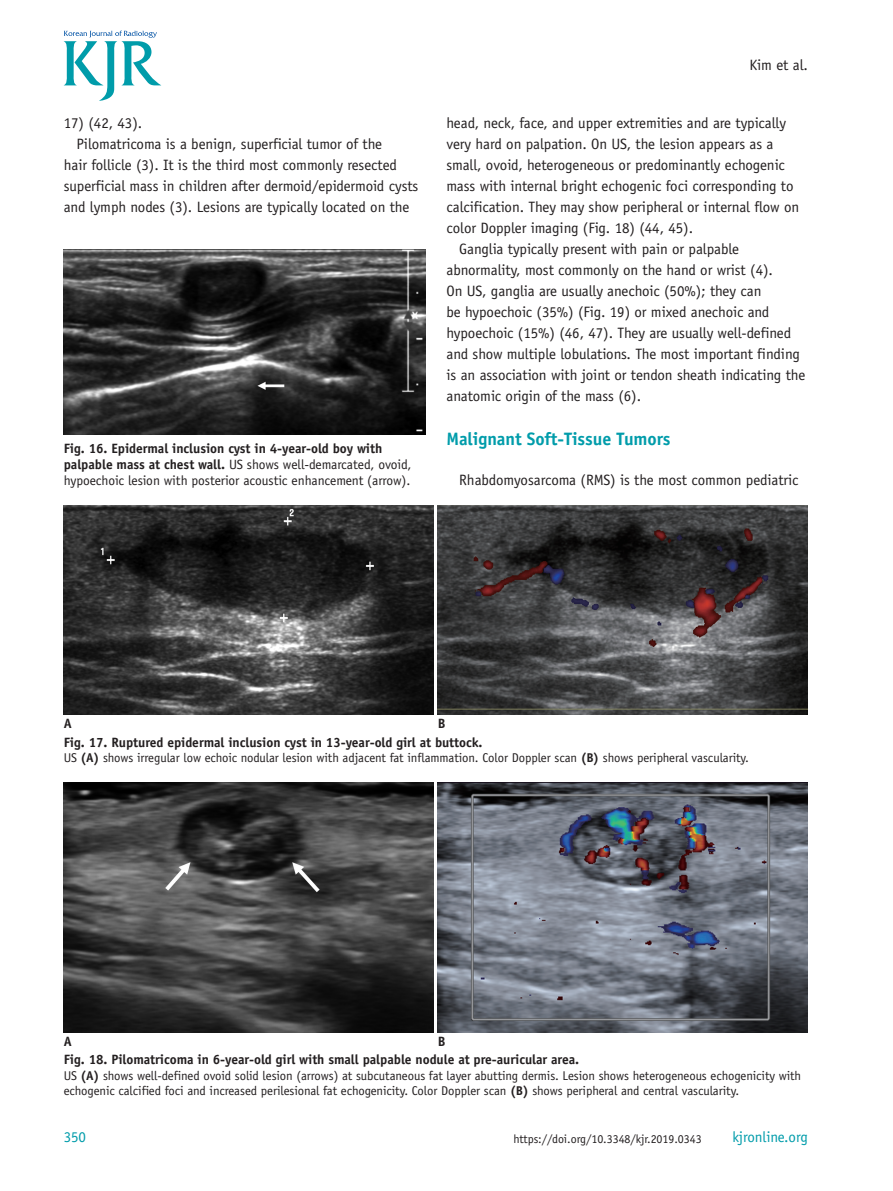
<style>
.page{position:relative;width:893px;height:1191px;background:#fff}
.page>*{position:absolute;margin:0;border:0;box-sizing:border-box;transform-origin:0 0}
.t1{font:700 18px "Officina Sans Std";letter-spacing:-.005em;color:#009caa}
.t2{font:15px "Officina Sans Std";letter-spacing:-.005em;color:#231f20}
.t3{font:15px "Officina Sans Std";letter-spacing:-.005em;color:#009caa}
.t4{font:13.5px/16.2px "Officina Sans Std";letter-spacing:-.005em;color:#231f20}
.t5{font:700 13.5px "Officina Sans Std";letter-spacing:-.005em;color:#231f20}
.t6{font:12.75px/15.3px "Officina Sans Std";letter-spacing:-.005em;color:#231f20}
.t7{font:12px "Officina Sans Std";letter-spacing:-.005em;color:#231f20}
.s1{font-weight:700}
</style>
<div class="page">
<svg style="left:64px;top:31px;width:97px;height:70px"></svg>
<img style="left:64px;top:506px;width:370px;height:208px">
<img style="left:438px;top:506px;width:370px;height:208px">
<img style="left:64px;top:783px;width:370px;height:249px">
<img style="left:438px;top:783px;width:370px;height:249px">
<img style="left:64px;top:250px;width:361px;height:184px">
<p class="t2" style="left:64px;top:114px;width:80px">17) (42, 43).</p>
<p class="t2" style="left:77px;top:135px;width:307px">Pilomatricoma is a benign, superficial tumor of the</p>
<p class="t2" style="left:64px;top:156px;width:335px">hair follicle (3). It is the third most commonly resected</p>
<p class="t2" style="left:64px;top:177px;width:356px">superficial mass in children after dermoid/epidermoid cysts</p>
<p class="t2" style="left:64px;top:198px;width:347px">and lymph nodes (3). Lesions are typically located on the</p>
<p class="t4" style="left:64px;top:440px;width:349px"><span class="s1">Fig. 16. Epidermal inclusion cyst in 4-year-old boy with palpable mass at chest wall.</span> US shows well-demarcated, ovoid, hypoechoic lesion with posterior acoustic enhancement (arrow).</p>
<p class="t2" style="left:749px;top:56px;width:60px">Kim et al.</p>
<p class="t2" style="left:446px;top:114px;width:341px">head, neck, face, and upper extremities and are typically</p>
<p class="t2" style="left:446px;top:135px;width:328px">very hard on palpation. On US, the lesion appears as a</p>
<p class="t2" style="left:446px;top:156px;width:340px">small, ovoid, heterogeneous or predominantly echogenic</p>
<p class="t2" style="left:446px;top:177px;width:349px">mass with internal bright echogenic foci corresponding to</p>
<p class="t2" style="left:446px;top:198px;width:354px">calcification. They may show peripheral or internal flow on</p>
<p class="t2" style="left:446px;top:219px;width:248px">color Doppler imaging (Fig. 18) (44, 45).</p>
<p class="t2" style="left:459px;top:240px;width:281px">Ganglia typically present with pain or palpable</p>
<p class="t2" style="left:446px;top:261px;width:328px">abnormality, most commonly on the hand or wrist (4).</p>
<p class="t2" style="left:446px;top:282px;width:316px">On US, ganglia are usually anechoic (50%); they can</p>
<p class="t2" style="left:446px;top:303px;width:324px">be hypoechoic (35%) (Fig. 19) or mixed anechoic and</p>
<p class="t2" style="left:446px;top:324px;width:346px">hypoechoic (15%) (46, 47). They are usually well-defined</p>
<p class="t2" style="left:446px;top:345px;width:355px">and show multiple lobulations. The most important finding</p>
<p class="t2" style="left:446px;top:366px;width:360px">is an association with joint or tendon sheath indicating the</p>
<p class="t2" style="left:446px;top:387px;width:196px">anatomic origin of the mass (6).</p>
<p class="t1" style="left:446px;top:428px;width:225px">Malignant Soft-Tissue Tumors</p>
<p class="t2" style="left:459px;top:471px;width:341px">Rhabdomyosarcoma (RMS) is the most common pediatric</p>
<p class="t5" style="left:64px;top:714px;width:10px">A</p>
<p class="t5" style="left:438px;top:714px;width:9px">B</p>
<p class="t5" style="left:64px;top:733px;width:420px">Fig. 17. Ruptured epidermal inclusion cyst in 13-year-old girl at buttock.</p>
<p class="t6" style="left:64px;top:750px;width:687px">US <span class="s1">(A)</span> shows irregular low echoic nodular lesion with adjacent fat inflammation. Color Doppler scan <span class="s1">(B)</span> shows peripheral vascularity.</p>
<p class="t5" style="left:64px;top:1032px;width:10px">A</p>
<p class="t5" style="left:438px;top:1032px;width:9px">B</p>
<p class="t5" style="left:64px;top:1051px;width:517px">Fig. 18. Pilomatricoma in 6-year-old girl with small palpable nodule at pre-auricular area.</p>
<p class="t6" style="left:64px;top:1067px;width:739px">US <span class="s1">(A)</span> shows well-defined ovoid solid lesion (arrows) at subcutaneous fat layer abutting dermis. Lesion shows heterogeneous echogenicity with echogenic calcified foci and increased perilesional fat echogenicity. Color Doppler scan <span class="s1">(B)</span> shows peripheral and central vascularity.</p>
<p class="t3" style="left:64px;top:1128px;width:24px">350</p>
<p class="t7" style="left:513px;top:1132px;width:190px">https://doi.org/10.3348/kjr.2019.0343</p>
<p class="t3" style="left:732px;top:1128px;width:77px">kjronline.org</p>
</div>
